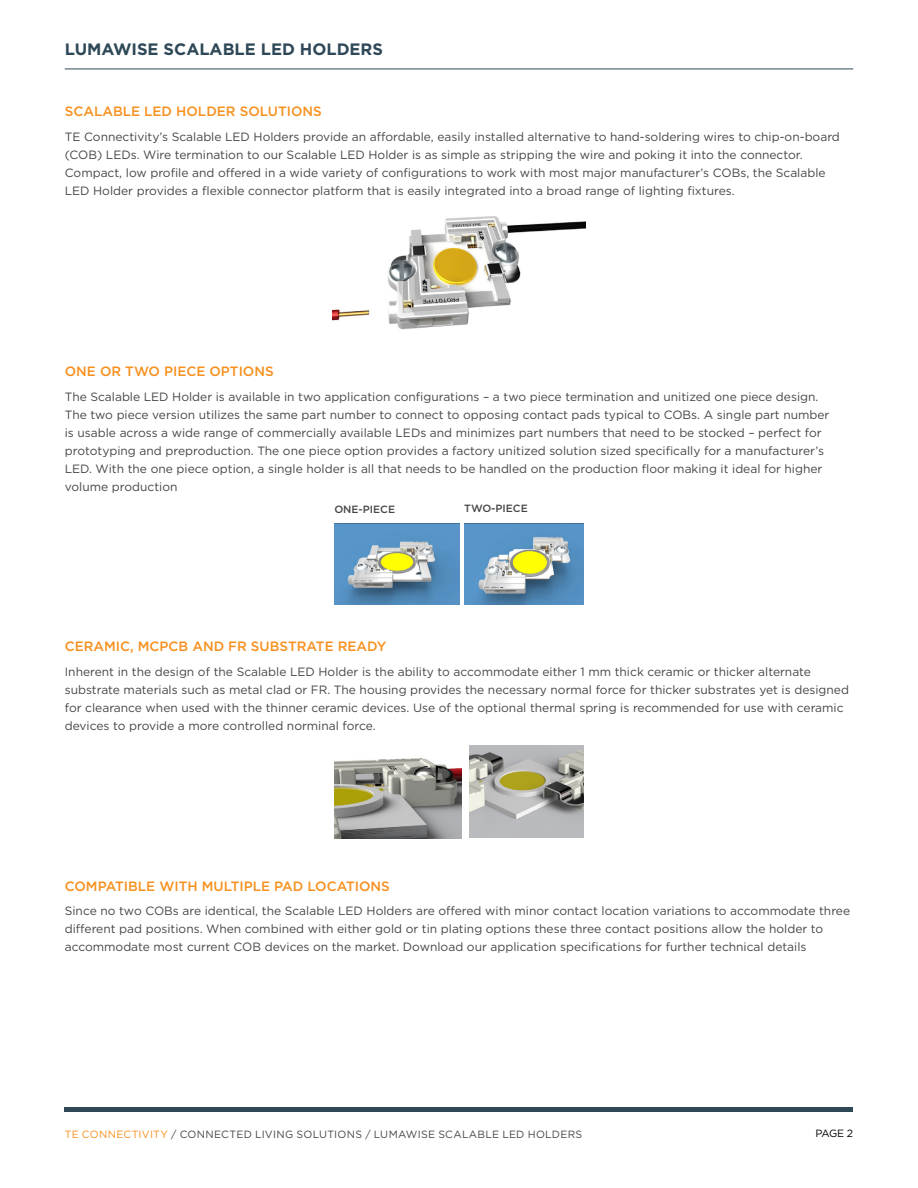
<style>
.page{position:relative;width:918px;height:1188px;background:#fff}
.page>*{position:absolute;margin:0;border:0;box-sizing:border-box;transform-origin:0 0}
.t1{font:700 16.5px "Gotham";color:#2e4857}
.t2{font:500 13.5px "Gotham";color:#f7901e}
.t3{font:12px/18px "Gotham";color:#464547}
.t4{font:10.5px "Gotham";letter-spacing:.025em;color:#464547}
.t5{font:500 10.5px "Gotham";color:#464547}
.t6{font:10.5px "Gotham";color:#000}
.s1{color:#f7901e}
</style>
<div class="page">
<hr style="left:65px;top:1107px;width:788px;height:4px;background:#2e4857">
<hr style="left:65px;top:69px;width:788px;height:1px;background:#2e4857">
<img style="left:332px;top:216px;width:254px;height:114px">
<img style="left:334px;top:524px;width:126px;height:81px">
<img style="left:465px;top:524px;width:119px;height:81px">
<img style="left:334px;top:758px;width:128px;height:80px">
<img style="left:469px;top:745px;width:115px;height:92px">
<h1 class="t1" style="left:65px;top:38px;width:320px">LUMAWISE SCALABLE LED HOLDERS</h1>
<p class="t2" style="left:65px;top:102px;width:259px">SCALABLE LED HOLDER SOLUTIONS</p>
<p class="t3" style="left:65px;top:127px;width:777px">TE Connectivity’s Scalable LED Holders provide an affordable, easily installed alternative to hand-soldering wires to chip-on-board (COB) LEDs. Wire termination to our Scalable LED Holder is as simple as stripping the wire and poking it into the connector.<br>Compact, low profile and offered in a wide variety of configurations to work with most major manufacturer’s COBs, the Scalable LED Holder provides a flexible connector platform that is easily integrated into a broad range of lighting fixtures.</p>
<p class="t2" style="left:65px;top:362px;width:210px">ONE OR TWO PIECE OPTIONS</p>
<p class="t3" style="left:65px;top:387px;width:766px">The Scalable LED Holder is available in two application configurations – a two piece termination and unitized one piece design.<br>The two piece version utilizes the same part number to connect to opposing contact pads typical to COBs. A single part number is usable across a wide range of commercially available LEDs and minimizes part numbers that need to be stocked – perfect for prototyping and preproduction. The one piece option provides a factory unitized solution sized specifically for a manufacturer’s LED. With the one piece option, a single holder is all that needs to be handled on the production floor making it ideal for higher volume production</p>
<p class="t5" style="left:334px;top:502px;width:62px">ONE-PIECE</p>
<p class="t5" style="left:464px;top:501px;width:65px">TWO-PIECE</p>
<p class="t2" style="left:65px;top:638px;width:323px">CERAMIC, MCPCB AND FR SUBSTRATE READY</p>
<p class="t3" style="left:65px;top:662px;width:786px">Inherent in the design of the Scalable LED Holder is the ability to accommodate either 1 mm thick ceramic or thicker alternate substrate materials such as metal clad or FR. The housing provides the necessary normal force for thicker substrates yet is designed for clearance when used with the thinner ceramic devices. Use of the optional thermal spring is recommended for use with ceramic devices to provide a more controlled norminal force.</p>
<p class="t2" style="left:65px;top:877px;width:327px">COMPATIBLE WITH MULTIPLE PAD LOCATIONS</p>
<p class="t3" style="left:65px;top:902px;width:787px">Since no two COBs are identical, the Scalable LED Holders are offered with minor contact location variations to accommodate three different pad positions. When combined with either gold or tin plating options these three contact positions allow the holder to accommodate most current COB devices on the market. Download our application specifications for further technical details</p>
<p class="t4" style="left:65px;top:1127px;width:519px"><span class="s1">TE CONNECTIVITY</span> / CONNECTED LIVING SOLUTIONS / LUMAWISE SCALABLE LED HOLDERS</p>
<p class="t6" style="left:815px;top:1127px;width:39px">PAGE 2</p>
</div>
